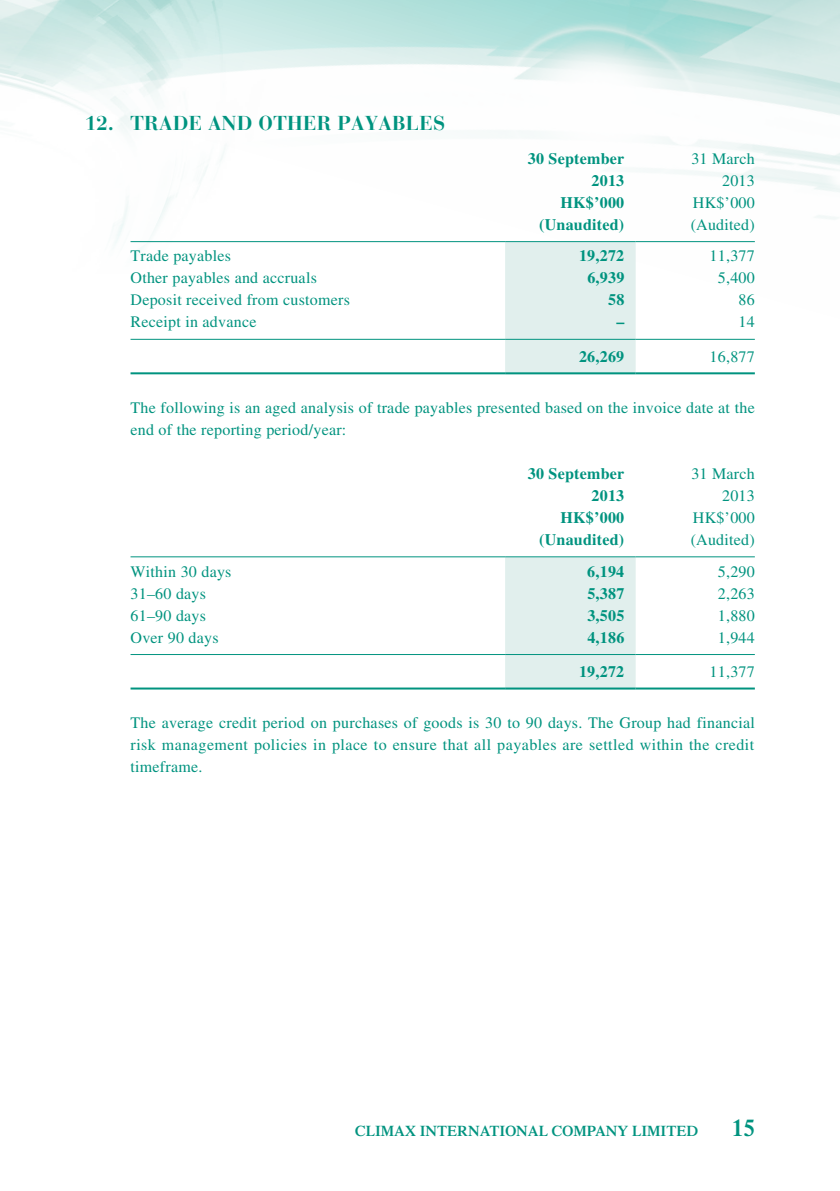
<style>
.page{position:relative;width:840px;height:1191px;background:#fff}
.page>*{position:absolute;margin:0;border:0;box-sizing:border-box;transform-origin:0 0}
.t1{font:600 24px "Times LT Std";color:#00937f}
.t2{font:700 20px "Bauer Bodoni Std";letter-spacing:.015em;color:#00937f}
.t3{font:16px/22px "Times LT Std";letter-spacing:.015em;color:#00937f}
.t4{font:700 16px "Times LT Std";letter-spacing:.015em;color:#00937f}
.t5{font:600 15px "Times LT Std";color:#00937f}
</style>
<div class="page">
<img style="left:0;top:0;width:839px;height:690px">
<div style="left:505px;top:242px;width:130px;height:130px;background:#e1efed"></div>
<hr style="left:130px;top:241px;width:375px;height:1px;background:#00937f">
<hr style="left:505px;top:241px;width:130px;height:1px;background:#00937f">
<hr style="left:635px;top:241px;width:119px;height:1px;background:#00937f">
<hr style="left:130px;top:339px;width:375px;height:1px;background:#00937f">
<hr style="left:505px;top:339px;width:130px;height:1px;background:#00937f">
<hr style="left:635px;top:339px;width:119px;height:1px;background:#00937f">
<hr style="left:130px;top:372px;width:375px;height:2px;background:#00937f">
<hr style="left:505px;top:372px;width:130px;height:2px;background:#00937f">
<hr style="left:635px;top:372px;width:119px;height:2px;background:#00937f">
<div style="left:505px;top:557px;width:130px;height:130px;background:#e1efed"></div>
<hr style="left:130px;top:556px;width:375px;height:1px;background:#00937f">
<hr style="left:505px;top:556px;width:130px;height:1px;background:#00937f">
<hr style="left:635px;top:556px;width:119px;height:1px;background:#00937f">
<hr style="left:130px;top:654px;width:375px;height:1px;background:#00937f">
<hr style="left:505px;top:654px;width:130px;height:1px;background:#00937f">
<hr style="left:635px;top:654px;width:119px;height:1px;background:#00937f">
<hr style="left:130px;top:687px;width:375px;height:2px;background:#00937f">
<hr style="left:505px;top:687px;width:130px;height:2px;background:#00937f">
<hr style="left:635px;top:687px;width:119px;height:2px;background:#00937f">
<p class="t2" style="left:85px;top:111px;width:361px">12. TRADE AND OTHER PAYABLES</p>
<p class="t4" style="left:527px;top:149px;width:98px">30 September</p>
<p class="t3" style="left:691px;top:147px;width:65px">31 March</p>
<p class="t4" style="left:591px;top:171px;width:34px">2013</p>
<p class="t3" style="left:721px;top:169px;width:34px">2013</p>
<p class="t4" style="left:560px;top:193px;width:65px">HK$’000</p>
<p class="t3" style="left:692px;top:191px;width:63px">HK$’000</p>
<p class="t4" style="left:539px;top:215px;width:87px">(Unaudited)</p>
<p class="t3" style="left:690px;top:213px;width:66px">(Audited)</p>
<p class="t3" style="left:130px;top:245px;width:102px">Trade payables</p>
<p class="t4" style="left:578px;top:246px;width:47px">19,272</p>
<p class="t3" style="left:709px;top:245px;width:47px">11,377</p>
<p class="t3" style="left:130px;top:267px;width:188px">Other payables and accruals</p>
<p class="t4" style="left:587px;top:268px;width:38px">6,939</p>
<p class="t3" style="left:717px;top:267px;width:38px">5,400</p>
<p class="t3" style="left:130px;top:289px;width:221px">Deposit received from customers</p>
<p class="t4" style="left:607px;top:290px;width:18px">58</p>
<p class="t3" style="left:738px;top:289px;width:18px">86</p>
<p class="t3" style="left:130px;top:311px;width:127px">Receipt in advance</p>
<p class="t4" style="left:616px;top:312px;width:9px">–</p>
<p class="t3" style="left:738px;top:311px;width:18px">14</p>
<p class="t4" style="left:578px;top:347px;width:47px">26,269</p>
<p class="t3" style="left:709px;top:345px;width:47px">16,877</p>
<p class="t3" style="left:130px;top:396px;width:625px">The following is an aged analysis of trade payables presented based on the invoice date at the end of the reporting period/year:</p>
<p class="t4" style="left:527px;top:464px;width:98px">30 September</p>
<p class="t3" style="left:691px;top:462px;width:65px">31 March</p>
<p class="t4" style="left:591px;top:486px;width:34px">2013</p>
<p class="t3" style="left:721px;top:484px;width:34px">2013</p>
<p class="t4" style="left:560px;top:508px;width:65px">HK$’000</p>
<p class="t3" style="left:692px;top:506px;width:63px">HK$’000</p>
<p class="t4" style="left:539px;top:530px;width:87px">(Unaudited)</p>
<p class="t3" style="left:690px;top:528px;width:66px">(Audited)</p>
<p class="t3" style="left:130px;top:560px;width:102px">Within 30 days</p>
<p class="t4" style="left:587px;top:561px;width:38px">6,194</p>
<p class="t3" style="left:717px;top:560px;width:38px">5,290</p>
<p class="t3" style="left:130px;top:582px;width:77px">31–60 days</p>
<p class="t4" style="left:587px;top:583px;width:38px">5,387</p>
<p class="t3" style="left:717px;top:582px;width:38px">2,263</p>
<p class="t3" style="left:130px;top:604px;width:77px">61–90 days</p>
<p class="t4" style="left:587px;top:605px;width:38px">3,505</p>
<p class="t3" style="left:717px;top:604px;width:38px">1,880</p>
<p class="t3" style="left:130px;top:626px;width:89px">Over 90 days</p>
<p class="t4" style="left:587px;top:627px;width:38px">4,186</p>
<p class="t3" style="left:717px;top:626px;width:38px">1,944</p>
<p class="t4" style="left:578px;top:662px;width:47px">19,272</p>
<p class="t3" style="left:709px;top:660px;width:47px">11,377</p>
<p class="t3" style="left:130px;top:711px;width:625px;text-align:justify">The average credit period on purchases of goods is 30 to 90 days. The Group had financial risk management policies in place to ensure that all payables are settled within the credit timeframe.</p>
<p class="t5" style="left:355px;top:1122px;width:344px">CLIMAX INTERNATIONAL COMPANY LIMITED</p>
<h1 class="t1" style="left:731px;top:1113px;width:25px">15</h1>
</div>
